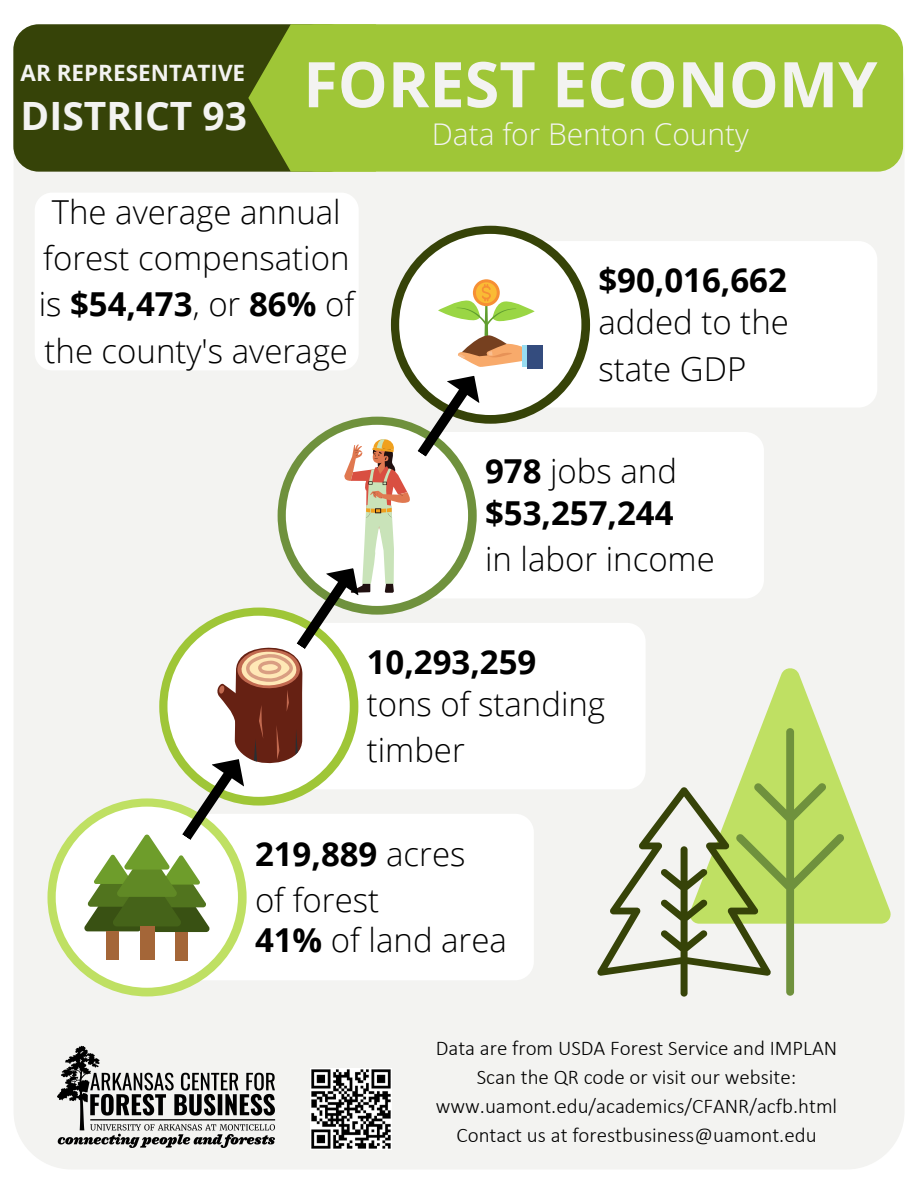
<style>
.page{position:relative;width:918px;height:1188px;background:#fff}
.page>*{position:absolute;margin:0;border:0;box-sizing:border-box;transform-origin:0 0}
.t1{font:700 63px "Open Sans";color:#f3f3f1}
.t2{font:700 39px "Open Sans";color:#f3f3f1}
.t3{font:300 33px/46.2px "Open Sans";color:#000;text-align:center}
.t4{font:700 33px "Open Sans";color:#000}
.t5{font:300 29.85px "Open Sans";color:#f3f3f1}
.t6{font:700 22.5px "Open Sans";color:#f3f3f1}
.t7{font:300 21px/29px "Calibri";color:#000;text-align:center}
.s1{font-weight:700}
.s2{font-weight:300}
</style>
<div class="page">
<div style="left:14px;top:24px;width:891px;height:1146px;background:#f3f3f1;border-radius:58px"></div>
<div style="left:13px;top:24px;width:341px;height:148px;background:#364308;border-radius:25px"></div>
<div style="left:291px;top:24px;width:612px;height:148px;background:#9fc637;border-radius:25px"></div>
<svg style="left:248px;top:24px;width:170px;height:148px"></svg>
<div style="left:490px;top:241px;width:387px;height:167px;background:#fff;border-radius:19px"></div>
<div style="left:391px;top:226px;width:199px;height:198px;background:#364308;border-radius:50%"></div>
<div style="left:399px;top:234px;width:182px;height:181px;background:#fff;border-radius:50%"></div>
<div style="left:527px;top:345px;width:15px;height:24px;background:#344c7e"></div>
<svg style="left:473px;top:279px;width:27px;height:27px"></svg>
<svg style="left:476px;top:282px;width:21px;height:21px"></svg>
<div style="left:259px;top:623px;width:387px;height:166px;background:#fff;border-radius:19px"></div>
<svg style="left:760px;top:668px;width:131px;height:256px"></svg>
<svg style="left:597px;top:728px;width:247px;height:268px"></svg>
<div style="left:35px;top:193px;width:324px;height:177px;background:#fff;border-radius:17px"></div>
<div style="left:377px;top:432px;width:387px;height:166px;background:#fff;border-radius:19px"></div>
<div style="left:147px;top:814px;width:387px;height:166px;background:#fff;border-radius:19px"></div>
<div style="left:47px;top:798px;width:200px;height:198px;background:#bfe063;border-radius:50%"></div>
<div style="left:56px;top:807px;width:182px;height:181px;background:#fff;border-radius:50%"></div>
<div style="left:107px;top:931px;width:12px;height:29px;background:#a46638"></div>
<div style="left:175px;top:932px;width:12px;height:28px;background:#a46638"></div>
<div style="left:140px;top:926px;width:15px;height:34px;background:#a46638"></div>
<svg style="left:83px;top:285px;width:452px;height:647px"></svg>
<img style="left:310px;top:1069px;width:81px;height:81px">
<img style="left:57px;top:1045px;width:219px;height:103px">
<p class="t6" style="left:21px;top:57px;width:226px">AR REPRESENTATIVE</p>
<p class="t2" style="left:21px;top:89px;width:228px">DISTRICT 93</p>
<p class="t1" style="left:303px;top:40px;width:576px">FOREST ECONOMY</p>
<p class="t5" style="left:432px;top:113px;width:319px">Data for Benton County</p>
<p class="t3" style="left:39px;top:188px;width:317px">The average annual forest compensation is <span class="s1">$54,473</span>, or <span class="s1">86%</span> of the county's average</p>
<p class="t4" style="left:598px;top:257px;width:190px">$90,016,662</p>
<p class="t3" style="left:598px;top:299px;width:192px">added to the</p>
<p class="t3" style="left:598px;top:345px;width:149px">state GDP</p>
<p class="t3" style="left:485px;top:447px;width:193px"><span class="s1">978</span> jobs and</p>
<p class="t4" style="left:485px;top:490px;width:190px">$53,257,244</p>
<p class="t3" style="left:485px;top:536px;width:231px">in labor income</p>
<p class="t4" style="left:367px;top:639px;width:171px">10,293,259</p>
<p class="t3" style="left:367px;top:680px;width:240px">tons of standing</p>
<p class="t3" style="left:367px;top:726px;width:100px">timber</p>
<p class="t4" style="left:255px;top:831px;width:212px">219,889 <span class="s2">acres</span></p>
<p class="t3" style="left:255px;top:876px;width:126px">of forest</p>
<p class="t3" style="left:255px;top:916px;width:253px"><span class="s1">41%</span> of land area</p>
<p class="t7" style="left:436px;top:1034px;width:403px">Data are from USDA Forest Service and IMPLAN Scan the QR code or visit our website: www.uamont.edu/academics/CFANR/acfb.html Contact us at forestbusiness@uamont.edu</p>
</div>
